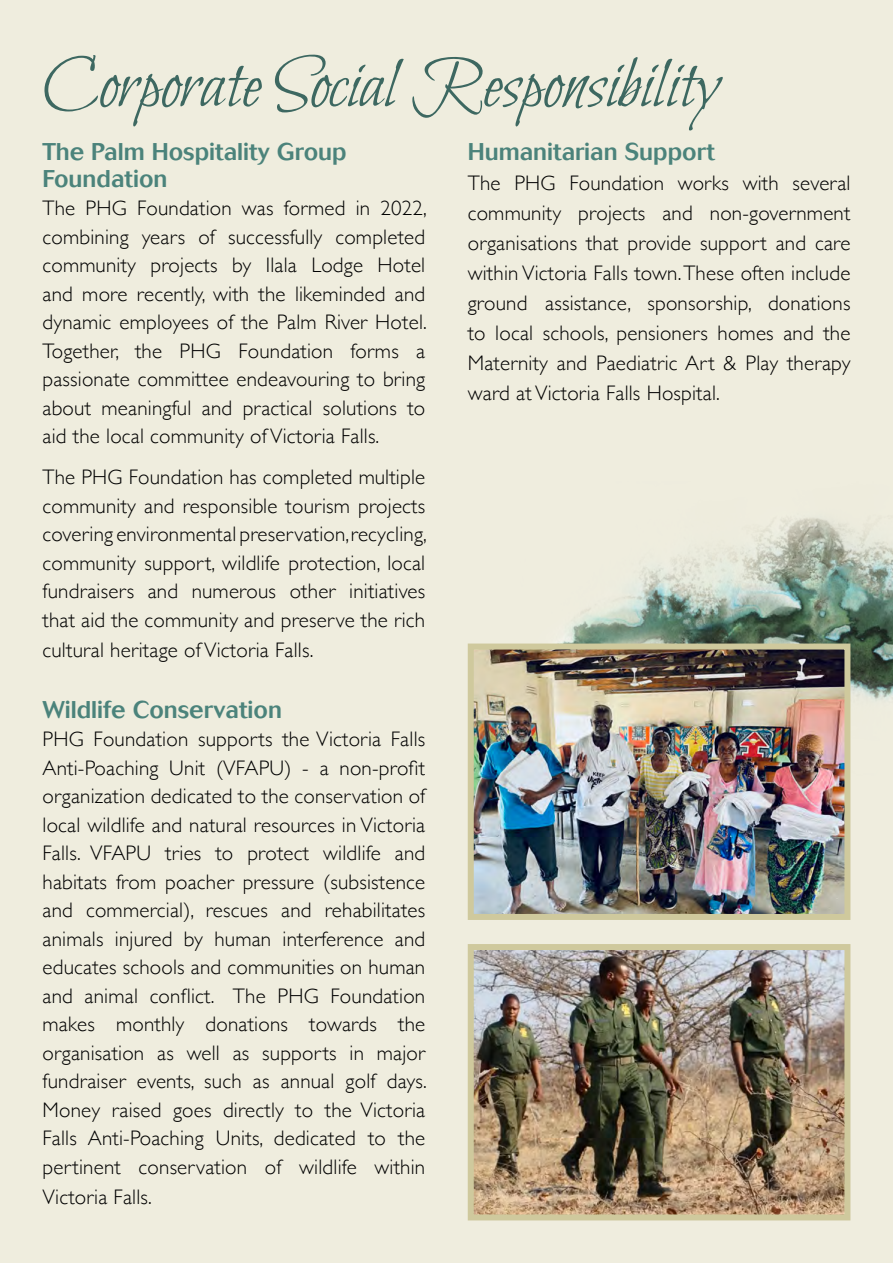
<style>
.page{position:relative;width:893px;height:1263px;background:#efedde}
.page>*{position:absolute;margin:0;border:0;box-sizing:border-box;transform-origin:0 0}
.t1{font:74.55px "Bilbo Swash Caps";color:#3d6861}
.t2{font:500 24px/27px "Cosmos";color:#4b837b}
.t3{font:300 21px/28.7px "Gill Sans";letter-spacing:.01em;color:#000;text-align:justify}
</style>
<div class="page">
<img style="left:520px;top:481px;width:373px;height:294px">
<img style="left:475px;top:951px;width:368px;height:262px">
<div style="left:468px;top:944px;width:382px;height:276px;border:6px solid #cfc99d"></div>
<img style="left:475px;top:650px;width:368px;height:263px">
<div style="left:468px;top:643px;width:382px;height:277px;border:6px solid #cfc99d"></div>
<h1 class="t1" style="left:43px;top:43px;width:678px">Corporate Social Responsibility</h1>
<p class="t2" style="left:43px;top:138px;width:306px">The Palm Hospitality Group<br>Foundation</p>
<p class="t3" style="left:43px;top:193px;width:386px">The PHG Foundation was formed in 2022, combining years of successfully completed community projects by Ilala Lodge Hotel and more recently, with the likeminded and dynamic employees of the Palm River Hotel.<br>Together, the PHG Foundation forms a passionate committee endeavouring to bring about meaningful and practical solutions to aid the local community of Victoria Falls.</p>
<p class="t3" style="left:43px;top:462px;width:386px">The PHG Foundation has completed multiple community and responsible tourism projects covering environmental preservation, recycling, community support, wildlife protection, local fundraisers and numerous other initiatives that aid the community and preserve the rich cultural heritage of Victoria Falls.</p>
<p class="t2" style="left:43px;top:696px;width:241px">Wildlife Conservation</p>
<p class="t3" style="left:43px;top:724px;width:386px">PHG Foundation supports the Victoria Falls Anti-Poaching Unit (VFAPU) - a non-profit organization dedicated to the conservation of local wildlife and natural resources in Victoria Falls. VFAPU tries to protect wildlife and habitats from poacher pressure (subsistence and commercial), rescues and rehabilitates animals injured by human interference and educates schools and communities on human and animal conflict. The PHG Foundation makes monthly donations towards the organisation as well as supports in major fundraiser events, such as annual golf days.<br>Money raised goes directly to the Victoria Falls Anti-Poaching Units, dedicated to the pertinent conservation of wildlife within Victoria Falls.</p>
<p class="t2" style="left:468px;top:138px;width:249px">Humanitarian Support</p>
<p class="t3" style="left:468px;top:167px;width:384px;line-height:30px">The PHG Foundation works with several community projects and non-government organisations that provide support and care within Victoria Falls town. These often include ground assistance, sponsorship, donations to local schools, pensioners homes and the Maternity and Paediatric Art &amp; Play therapy ward at Victoria Falls Hospital.</p>
</div>
